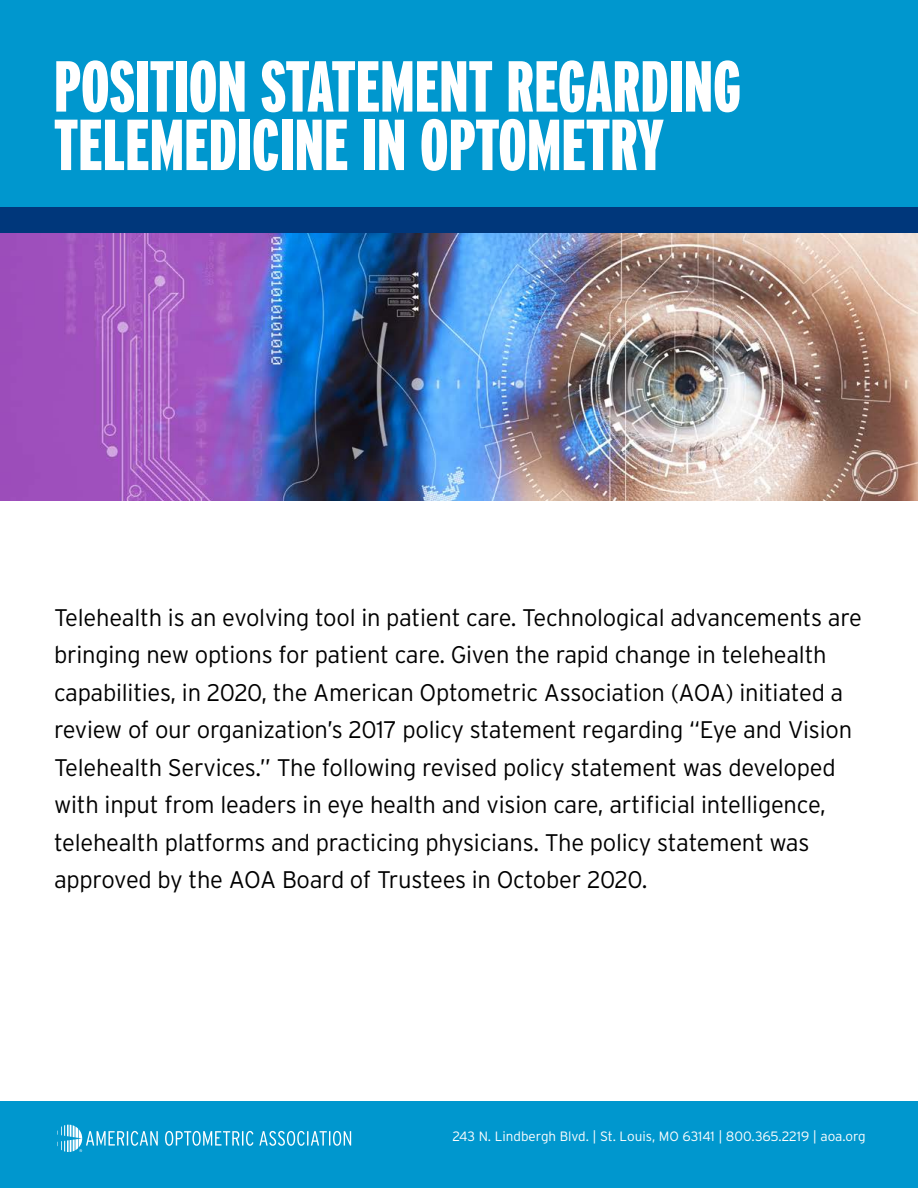
<style>
.page{position:relative;width:918px;height:1188px;background:#fff}
.page>*{position:absolute;margin:0;border:0;box-sizing:border-box;transform-origin:0 0}
.t1{font:900 72px/58.5px "Interstate Compressed";color:#fff}
.t2{font:300 24px/37.5px "Interstate";letter-spacing:-.01em;color:#000}
.t3{font:300 13.5px "Interstate";color:#fff}
</style>
<div class="page">
<div style="left:0;top:0;width:918px;height:234px;background:#00377b"></div>
<div style="left:0;top:0;width:918px;height:207px;background:#0097ce"></div>
<div style="left:0;top:1102px;width:918px;height:86px;background:#0097ce"></div>
<svg style="left:57px;top:1125px;width:294px;height:27px"></svg>
<img style="left:0;top:234px;width:918px;height:266px">
<h1 class="t1" style="left:54px;top:57px;width:689px">POSITION STATEMENT REGARDING<br>TELEMEDICINE IN OPTOMETRY</h1>
<p class="t2" style="left:54px;top:598px;width:810px">Telehealth is an evolving tool in patient care. Technological advancements are bringing new options for patient care. Given the rapid change in telehealth capabilities, in 2020, the American Optometric Association (AOA) initiated a review of our organization’s 2017 policy statement regarding “Eye and Vision Telehealth Services.” The following revised policy statement was developed with input from leaders in eye health and vision care, artificial intelligence, telehealth platforms and practicing physicians. The policy statement was approved by the AOA Board of Trustees in October 2020.</p>
<p class="t3" style="left:452px;top:1129px;width:415px">243 N. Lindbergh Blvd. | St. Louis, MO 63141 | 800.365.2219 | aoa.org</p>
</div>
